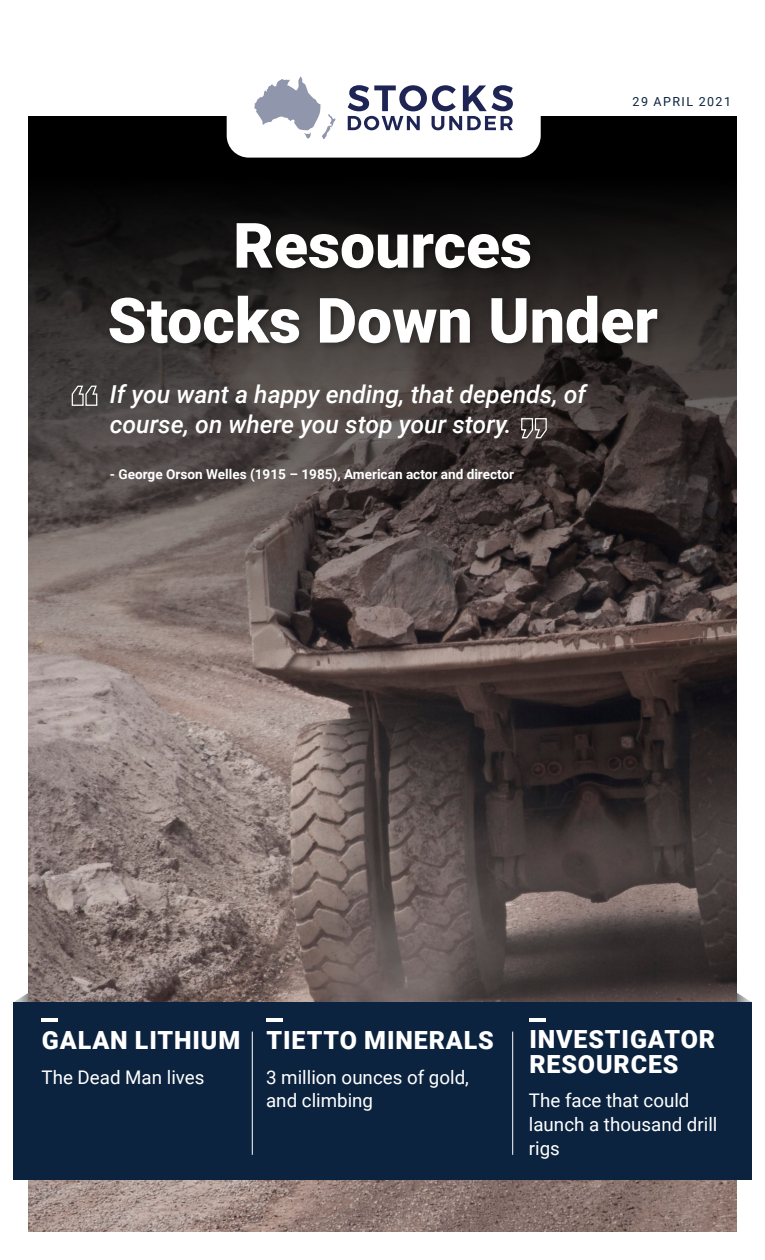
<style>
.page{position:relative;width:765px;height:1260px;background:#fff}
.page>*{position:absolute;margin:0;border:0;box-sizing:border-box;transform-origin:0 0}
.t1{font:900 62.5px/75px "Roboto";color:#fff;text-align:center}
.t2{font:900 25px/25px "Roboto";letter-spacing:.035em;color:#fff}
.t3{font:italic 500 24.75px/29.6px "Roboto";color:#fff}
.t4{font:18.75px/23.8px "Roboto";color:#fff}
.t5{font:700 13.62px "Roboto";color:#fff}
.t6{font:12.5px "Roboto";letter-spacing:.115em;color:#0c233f}
</style>
<div class="page">
<svg style="left:14px;top:993px;width:14px;height:9px"></svg>
<svg style="left:737px;top:993px;width:14px;height:9px"></svg>
<img style="left:28px;top:702px;width:709px;height:530px">
<svg style="left:28px;top:116px;width:709px;height:586px;background:#433b39"></svg>
<div style="left:105px;top:219px;width:561px;height:133px;background:#000;opacity:.3"></div>
<svg style="left:71px;top:385px;width:27px;height:21px"></svg>
<svg style="left:521px;top:417px;width:26px;height:22px"></svg>
<div style="left:227px;top:20px;width:314px;height:138px;background:#fff;border-radius:22px"></div>
<svg style="left:254px;top:76px;width:82px;height:63px"></svg>
<svg style="left:348px;top:85px;width:165px;height:45px"></svg>
<div style="left:13px;top:1002px;width:739px;height:178px;background:#0c233f"></div>
<hr style="left:41px;top:1018px;width:17px;height:4px;background:#fff">
<hr style="left:266px;top:1018px;width:17px;height:4px;background:#fff">
<hr style="left:529px;top:1018px;width:17px;height:4px;background:#fff">
<hr style="left:252px;top:1032px;width:1px;height:123px;background:#fff">
<hr style="left:512px;top:1032px;width:1px;height:123px;background:#fff">
<p class="t6" style="left:633px;top:93px;width:100px">29 APRIL 2021</p>
<h1 class="t1" style="left:108px;top:206px;width:552px">Resources<br>Stocks Down Under</h1>
<h3 class="t3" style="left:110px;top:379px;width:478px">If you want a happy ending, that depends, of course, on where you stop your story.</h3>
<p class="t5" style="left:110px;top:464px;width:406px">- George Orson Welles (1915 – 1985), American actor and director</p>
<h2 class="t2" style="left:42px;top:1027px;width:200px">GALAN LITHIUM</h2>
<p class="t4" style="left:41px;top:1065px;width:164px">The Dead Man lives</p>
<h2 class="t2" style="left:267px;top:1027px;width:229px">TIETTO MINERALS</h2>
<p class="t4" style="left:266px;top:1064px;width:204px">3 million ounces of gold, and climbing</p>
<h2 class="t2" style="left:529px;top:1026px;width:187px">INVESTIGATOR<br>RESOURCES</h2>
<p class="t4" style="left:529px;top:1088px;width:190px">The face that could launch a thousand drill rigs</p>
</div>
